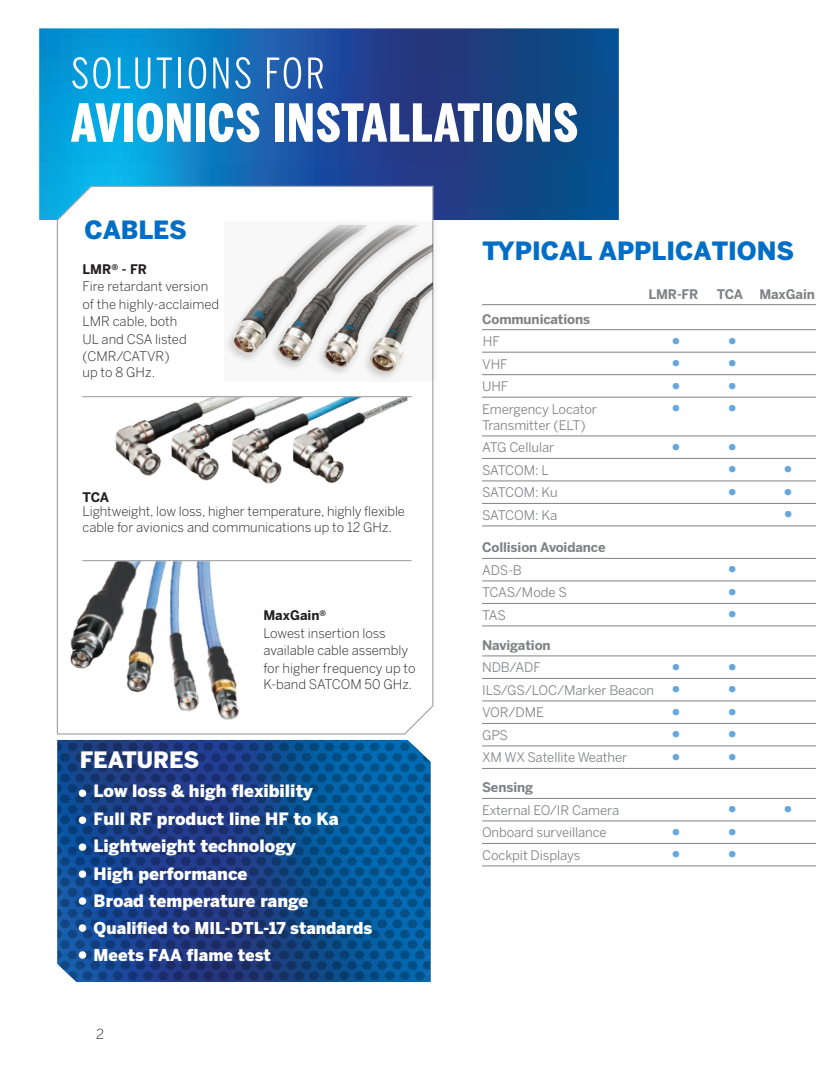
<style>
.page{position:relative;width:840px;height:1065px;background:#fff}
.page>*{position:absolute;margin:0;border:0;box-sizing:border-box;transform-origin:0 0}
.t1{font:900 25px "Benton Sans";color:#006ec7}
.t2{font:900 22.5px "Benton Sans";color:#66a8dd}
.t3{font:900 22.38px "Benton Sans";color:#fff}
.t4{font:900 16.88px "Benton Sans";color:#fff}
.t5{font:900 16.25px "Benton Sans";color:#fff}
.t6{font:300 13.75px "Benton Sans";color:#231f20}
.t7{font:300 13.12px/17.5px "Benton Sans";color:#231f20}
.t8{font:13.12px/22.5px "Benton Sans";letter-spacing:-.01em;color:#808285}
.t9{font:700 13.12px "Benton Sans";letter-spacing:-.005em;color:#808285}
.t10{font:700 13.12px "Benton Sans";color:#231f20}
.s1{font-weight:700}
.s2{font-weight:900;font-size:22.5px;color:#66a8dd}
</style>
<div class="page">
<svg style="left:57px;top:740px;width:355px;height:242px;background:#134588"></svg>
<svg style="left:412px;top:744px;width:18px;height:238px;background:#0c65a4"></svg>
<svg style="left:39px;top:28px;width:580px;height:192px;background:#145fa3"></svg>
<hr style="left:482px;top:304px;width:334px;height:1px;background:#808285">
<hr style="left:482px;top:329px;width:334px;height:1px;background:#808285">
<hr style="left:482px;top:352px;width:334px;height:1px;background:#808285">
<hr style="left:482px;top:374px;width:334px;height:1px;background:#808285">
<hr style="left:482px;top:397px;width:334px;height:1px;background:#808285">
<hr style="left:482px;top:436px;width:334px;height:1px;background:#808285">
<hr style="left:482px;top:458px;width:334px;height:1px;background:#808285">
<hr style="left:482px;top:481px;width:334px;height:1px;background:#808285">
<hr style="left:482px;top:503px;width:334px;height:1px;background:#808285">
<hr style="left:482px;top:526px;width:334px;height:1px;background:#808285">
<hr style="left:482px;top:558px;width:334px;height:1px;background:#808285">
<hr style="left:482px;top:581px;width:334px;height:1px;background:#808285">
<hr style="left:482px;top:603px;width:334px;height:1px;background:#808285">
<hr style="left:482px;top:626px;width:334px;height:1px;background:#808285">
<hr style="left:482px;top:656px;width:334px;height:1px;background:#808285">
<hr style="left:482px;top:678px;width:334px;height:1px;background:#808285">
<hr style="left:482px;top:701px;width:334px;height:1px;background:#808285">
<hr style="left:482px;top:723px;width:334px;height:1px;background:#808285">
<hr style="left:482px;top:746px;width:334px;height:1px;background:#808285">
<hr style="left:482px;top:768px;width:334px;height:1px;background:#808285">
<hr style="left:482px;top:798px;width:334px;height:1px;background:#808285">
<hr style="left:482px;top:821px;width:334px;height:1px;background:#808285">
<hr style="left:482px;top:843px;width:334px;height:1px;background:#808285">
<hr style="left:482px;top:866px;width:334px;height:1px;background:#808285">
<svg style="left:72px;top:57px;width:39px;height:32px"></svg>
<svg style="left:118px;top:58px;width:32px;height:31px"></svg>
<svg style="left:157px;top:58px;width:15px;height:30px"></svg>
<hr style="left:179px;top:58px;width:2px;height:30px;background:#fff">
<svg style="left:189px;top:57px;width:17px;height:32px"></svg>
<svg style="left:213px;top:58px;width:15px;height:30px"></svg>
<svg style="left:235px;top:57px;width:16px;height:32px"></svg>
<svg style="left:267px;top:57px;width:34px;height:32px"></svg>
<svg style="left:308px;top:58px;width:15px;height:30px"></svg>
<svg style="left:71px;top:103px;width:50px;height:39px"></svg>
<div style="left:124px;top:103px;width:9px;height:39px;background:#fff"></div>
<svg style="left:137px;top:103px;width:54px;height:39px"></svg>
<div style="left:196px;top:103px;width:9px;height:39px;background:#fff"></div>
<svg style="left:209px;top:103px;width:50px;height:39px"></svg>
<div style="left:275px;top:103px;width:9px;height:39px;background:#fff"></div>
<svg style="left:289px;top:103px;width:191px;height:39px"></svg>
<div style="left:483px;top:103px;width:9px;height:39px;background:#fff"></div>
<svg style="left:497px;top:103px;width:80px;height:39px"></svg>
<svg style="left:56px;top:185px;width:378px;height:550px"></svg>
<svg style="left:225px;top:222px;width:210px;height:160px"></svg>
<img style="left:233px;top:226px;width:199px;height:146px">
<img style="left:102px;top:397px;width:309px;height:106px">
<img style="left:56px;top:561px;width:207px;height:173px">
<hr style="left:82px;top:560px;width:330px;height:1px;background:#a8a9ad">
<hr style="left:82px;top:396px;width:330px;height:1px;background:#a8a9ad">
<svg style="left:78px;top:951px;width:9px;height:8px"></svg>
<svg style="left:78px;top:924px;width:9px;height:8px"></svg>
<svg style="left:78px;top:897px;width:9px;height:8px"></svg>
<svg style="left:78px;top:843px;width:9px;height:8px"></svg>
<svg style="left:78px;top:789px;width:9px;height:9px"></svg>
<svg style="left:78px;top:816px;width:9px;height:8px"></svg>
<svg style="left:78px;top:870px;width:9px;height:8px"></svg>
<h1 class="t1" style="left:84px;top:215px;width:104px">CABLES</h1>
<p class="t10" style="left:83px;top:261px;width:66px">LMR® - FR</p>
<p class="t7" style="left:83px;top:278px;width:138px">Fire retardant version of the highly-acclaimed<br>LMR cable, both<br>UL and CSA listed (CMR/CATVR)</p>
<p class="t7" style="left:83px;top:363px;width:74px">up to 8 GHz.</p>
<p class="t10" style="left:83px;top:490px;width:28px">TCA</p>
<p class="t7" style="left:83px;top:503px;width:324px;line-height:15.8px">Lightweight, low loss, higher temperature, highly flexible cable for avionics and communications up to 12 GHz.</p>
<h3 class="t3" style="left:80px;top:747px;width:121px">FEATURES</h3>
<p class="t7" style="left:263px;top:607px;width:154px"><span class="s1">MaxGain</span><sup>®<br></sup>Lowest insertion loss available cable assembly for higher frequency up to</p>
<p class="t7" style="left:263px;top:675px;width:151px">K-band SATCOM 50 GHz.</p>
<p class="t4" style="left:94px;top:781px;width:221px">Low loss &amp; high flexibility</p>
<p class="t4" style="left:94px;top:808px;width:247px">Full RF product line HF to Ka</p>
<p class="t4" style="left:94px;top:836px;width:204px">Lightweight technology</p>
<p class="t4" style="left:94px;top:863px;width:155px">High performance</p>
<p class="t4" style="left:94px;top:891px;width:217px">Broad temperature range</p>
<p class="t5" style="left:94px;top:918px;width:280px">Qualified to MIL-DTL-17 standards</p>
<p class="t5" style="left:94px;top:946px;width:179px">Meets FAA flame test</p>
<p class="t6" style="left:96px;top:1026px;width:9px">2</p>
<h1 class="t1" style="left:483px;top:236px;width:313px">TYPICAL APPLICATIONS</h1>
<p class="t9" style="left:482px;top:311px;width:110px">Communications</p>
<p class="t8" style="left:483px;top:330px;width:18px">HF</p>
<p class="t9" style="left:648px;top:286px;width:52px">LMR-FR</p>
<p class="t9" style="left:717px;top:286px;width:100px">TCA MaxGain</p>
<h2 class="t2" style="left:671px;top:327px;width:68px">• •</h2>
<p class="t8" style="left:482px;top:353px;width:27px">VHF</p>
<h2 class="t2" style="left:671px;top:350px;width:68px">• •</h2>
<p class="t8" style="left:482px;top:375px;width:28px">UHF</p>
<h2 class="t2" style="left:671px;top:372px;width:68px">• •</h2>
<p class="t8" style="left:482px;top:398px;width:117px">Emergency Locator</p>
<h2 class="t2" style="left:671px;top:395px;width:68px">• •</h2>
<p class="t8" style="left:482px;top:414px;width:105px">Transmitter (ELT)<br>ATG Cellular</p>
<h2 class="t2" style="left:671px;top:433px;width:68px">• •</h2>
<p class="t8" style="left:482px;top:459px;width:68px">SATCOM: L</p>
<h2 class="t2" style="left:727px;top:456px;width:68px">• •</h2>
<p class="t8" style="left:482px;top:481px;width:77px">SATCOM: Ku</p>
<h2 class="t2" style="left:727px;top:478px;width:68px">• •</h2>
<p class="t8" style="left:482px;top:504px;width:77px">SATCOM: Ka</p>
<h2 class="t2" style="left:783px;top:501px;width:12px">•</h2>
<p class="t9" style="left:482px;top:540px;width:125px">Collision Avoidance</p>
<p class="t8" style="left:482px;top:559px;width:41px">ADS-B</p>
<h2 class="t2" style="left:727px;top:556px;width:12px">•</h2>
<p class="t8" style="left:482px;top:581px;width:86px">TCAS/Mode S</p>
<h2 class="t2" style="left:727px;top:578px;width:12px">•</h2>
<p class="t8" style="left:482px;top:604px;width:25px">TAS</p>
<h2 class="t2" style="left:727px;top:601px;width:12px">•</h2>
<p class="t9" style="left:482px;top:637px;width:70px">Navigation</p>
<p class="t8" style="left:482px;top:656px;width:60px">NDB/ADF</p>
<h2 class="t2" style="left:671px;top:653px;width:68px">• •</h2>
<p class="t8" style="left:482px;top:679px;width:201px">ILS/GS/LOC/Marker Beacon <span class="s2">•</span></p>
<h2 class="t2" style="left:727px;top:676px;width:12px">•</h2>
<p class="t8" style="left:482px;top:701px;width:63px">VOR/DME</p>
<h2 class="t2" style="left:671px;top:698px;width:68px">• •</h2>
<p class="t8" style="left:482px;top:724px;width:28px">GPS</p>
<h2 class="t2" style="left:671px;top:721px;width:68px">• •</h2>
<p class="t8" style="left:482px;top:746px;width:147px">XM WX Satellite Weather</p>
<h2 class="t2" style="left:671px;top:743px;width:68px">• •</h2>
<p class="t9" style="left:482px;top:780px;width:53px">Sensing</p>
<p class="t8" style="left:482px;top:799px;width:139px">External EO/IR Camera</p>
<h2 class="t2" style="left:727px;top:796px;width:68px">• •</h2>
<p class="t8" style="left:482px;top:821px;width:126px">Onboard surveillance</p>
<h2 class="t2" style="left:671px;top:818px;width:68px">• •</h2>
<p class="t8" style="left:482px;top:844px;width:100px">Cockpit Displays</p>
<h2 class="t2" style="left:671px;top:841px;width:68px">• •</h2>
</div>
